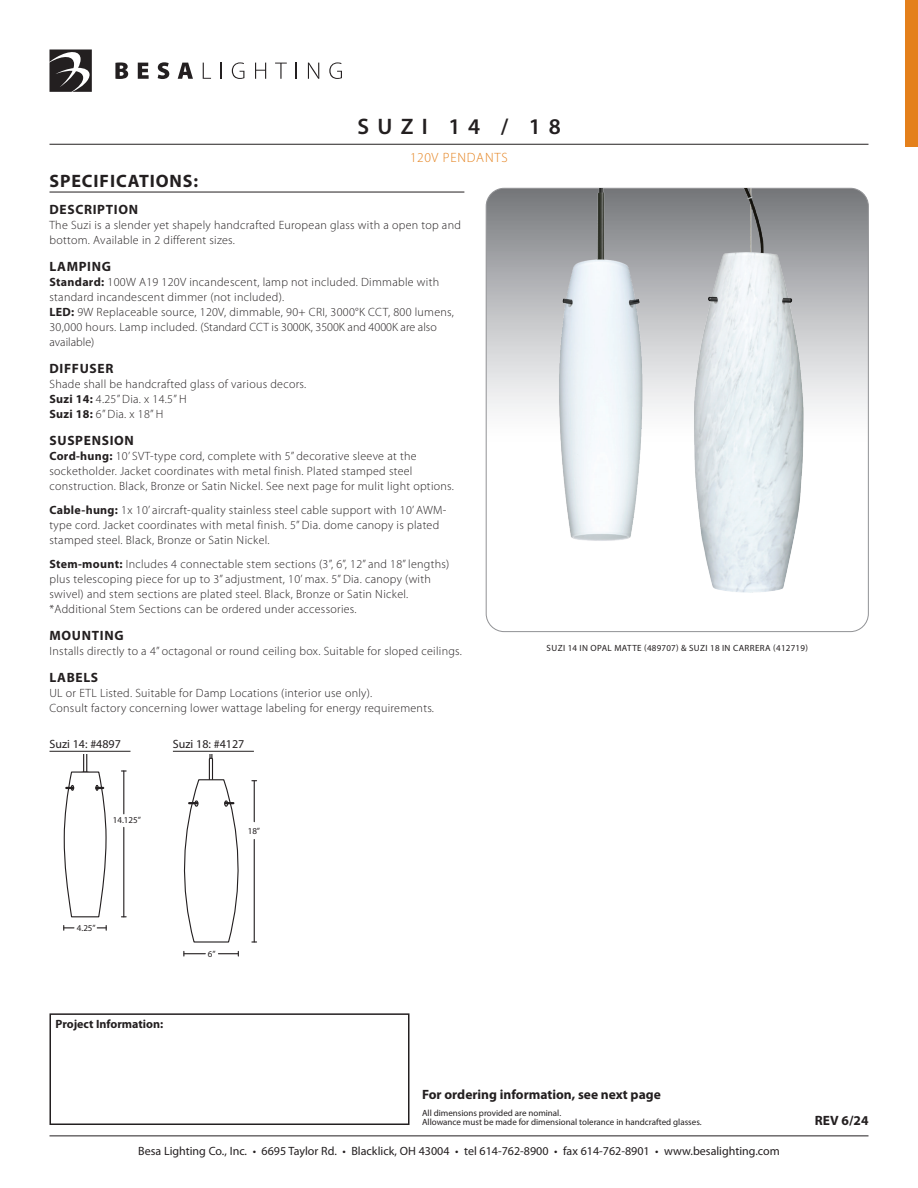
<style>
.page{position:relative;width:918px;height:1188px;background:#fff}
.page>*{position:absolute;margin:0;border:0;box-sizing:border-box;transform-origin:0 0}
.t1{font:600 22.5px "Myriad Pro";letter-spacing:.37em;color:#231f20}
.t2{font:700 18px "Myriad Pro";letter-spacing:.05em;color:#231f20}
.t3{font:700 13.5px "Myriad Pro";letter-spacing:.05em;color:#231f20}
.t4{font:700 13.5px "Myriad Pro";color:#231f20}
.t5{font:300 13.5px "Myriad Pro";letter-spacing:.06em;color:#e4801b}
.t6{font:300 12px/15px "Myriad Pro";letter-spacing:.025em;color:#231f20}
.t7{font:12px "Myriad Pro";color:#231f20}
.t8{font:700 12px "Myriad Pro";color:#231f20}
.t9{font:9px/9px "Myriad Pro";color:#231f20}
.t10{font:9px "Myriad Pro";letter-spacing:.045em;color:#231f20}
.s1{font-weight:700}
</style>
<div class="page">
<hr style="left:50px;top:1136px;width:818px;height:1px;background:#231f20">
<svg style="left:115px;top:62px;width:13px;height:17px"></svg>
<svg style="left:138px;top:63px;width:11px;height:16px"></svg>
<svg style="left:158px;top:62px;width:11px;height:17px"></svg>
<svg style="left:178px;top:63px;width:15px;height:16px"></svg>
<svg style="left:203px;top:63px;width:8px;height:16px"></svg>
<svg style="left:221px;top:63px;width:1px;height:16px"></svg>
<svg style="left:232px;top:62px;width:12px;height:17px"></svg>
<svg style="left:255px;top:63px;width:11px;height:16px"></svg>
<svg style="left:275px;top:63px;width:12px;height:16px"></svg>
<svg style="left:296px;top:63px;width:1px;height:16px"></svg>
<svg style="left:308px;top:63px;width:11px;height:16px"></svg>
<svg style="left:329px;top:62px;width:13px;height:17px"></svg>
<svg style="left:50px;top:50px;width:42px;height:42px"></svg>
<hr style="left:50px;top:144px;width:818px;height:1px;background:#231f20">
<div style="left:905px;top:1px;width:13px;height:146px;background:#e4801b"></div>
<svg style="left:486px;top:188px;width:382px;height:444px"></svg>
<hr style="left:50px;top:192px;width:414px;height:1px;background:#231f20">
<div style="left:50px;top:1013px;width:360px;height:112px;border:2px solid #231f20"></div>
<img style="left:660px;top:188px;width:178px;height:422px">
<img style="left:547px;top:188px;width:119px;height:368px">
<svg style="left:97px;top:926px;width:10px;height:4px"></svg>
<svg style="left:63px;top:926px;width:11px;height:4px"></svg>
<hr style="left:123px;top:827px;width:1px;height:90px;background:#231f20">
<hr style="left:123px;top:771px;width:1px;height:43px;background:#231f20">
<svg style="left:63px;top:754px;width:44px;height:164px"></svg>
<svg style="left:218px;top:951px;width:21px;height:5px"></svg>
<svg style="left:183px;top:951px;width:22px;height:5px"></svg>
<hr style="left:254px;top:839px;width:1px;height:103px;background:#231f20">
<hr style="left:254px;top:781px;width:1px;height:41px;background:#231f20">
<svg style="left:183px;top:754px;width:56px;height:189px"></svg>
<hr style="left:50px;top:751px;width:80px;height:1px;background:#231f20">
<hr style="left:173px;top:751px;width:81px;height:1px;background:#231f20">
<h1 class="t1" style="left:357px;top:112px;width:205px">SUZI 14 / 18</h1>
<p class="t5" style="left:410px;top:149px;width:99px">120V PENDANTS</p>
<h2 class="t2" style="left:50px;top:170px;width:150px">SPECIFICATIONS:</h2>
<p class="t3" style="left:50px;top:201px;width:90px">DESCRIPTION</p>
<p class="t6" style="left:50px;top:218px;width:413px">The Suzi is a slender yet shapely handcrafted European glass with a open top and bottom. Available in 2 different sizes.</p>
<p class="t3" style="left:50px;top:258px;width:63px">LAMPING</p>
<p class="t6" style="left:50px;top:275px;width:406px"><span class="s1">Standard:</span> 100W A19 120V incandescent, lamp not included. Dimmable with standard incandescent dimmer (not included).<br><span class="s1">LED:</span> 9W Replaceable source, 120V, dimmable, 90+ CRI, 3000°K CCT, 800 lumens, 30,000 hours. Lamp included. (Standard CCT is 3000K, 3500K and 4000K are also available)</p>
<p class="t3" style="left:50px;top:360px;width:65px">DIFFUSER</p>
<p class="t6" style="left:50px;top:377px;width:258px">Shade shall be handcrafted glass of various decors.<br><span class="s1">Suzi 14:</span> 4.25” Dia. x 14.5” H<br><span class="s1">Suzi 18:</span> 6” Dia. x 18” H</p>
<p class="t3" style="left:50px;top:432px;width:86px">SUSPENSION</p>
<p class="t6" style="left:50px;top:449px;width:406px"><span class="s1">Cord-hung:</span> 10’ SVT-type cord, complete with 5” decorative sleeve at the socketholder. Jacket coordinates with metal finish. Plated stamped steel construction. Black, Bronze or Satin Nickel. See next page for mulit light options.</p>
<p class="t6" style="left:50px;top:503px;width:398px"><span class="s1">Cable-hung:</span> 1x 10’ aircraft-quality stainless steel cable support with 10’ AWM&shy;type cord. Jacket coordinates with metal finish. 5” Dia. dome canopy is plated stamped steel. Black, Bronze or Satin Nickel.</p>
<p class="t6" style="left:50px;top:557px;width:401px"><span class="s1">Stem-mount:</span> Includes 4 connectable stem sections (3”, 6”, 12” and 18” lengths) plus telescoping piece for up to 3” adjustment, 10’ max. 5” Dia. canopy (with swivel) and stem sections are plated steel. Black, Bronze or Satin Nickel. *Additional Stem Sections can be ordered under accessories.</p>
<p class="t3" style="left:50px;top:627px;width:76px">MOUNTING</p>
<p class="t6" style="left:50px;top:644px;width:414px">Installs directly to a 4” octagonal or round ceiling box. Suitable for sloped ceilings.</p>
<p class="t3" style="left:50px;top:669px;width:50px">LABELS</p>
<p class="t6" style="left:50px;top:686px;width:386px">UL or ETL Listed. Suitable for Damp Locations (interior use only).<br>Consult factory concerning lower wattage labeling for energy requirements.</p>
<p class="t7" style="left:50px;top:736px;width:73px">Suzi 14: #4897</p>
<p class="t7" style="left:173px;top:736px;width:73px">Suzi 18: #4127</p>
<p class="t9" style="left:113px;top:816px;width:30px">14.125”</p>
<p class="t9" style="left:248px;top:827px;width:14px">18”</p>
<p class="t10" style="left:547px;top:642px;width:263px">SUZI 14 IN OPAL MATTE (489707) &amp; SUZI 18 IN CARRERA (412719)</p>
<p class="t9" style="left:77px;top:923px;width:20px">4.25”</p>
<p class="t8" style="left:56px;top:1017px;width:109px">Project Information:</p>
<p class="t9" style="left:208px;top:949px;width:9px">6”</p>
<p class="t4" style="left:422px;top:1086px;width:240px">For ordering information, see next page</p>
<p class="t9" style="left:422px;top:1108px;width:281px">All dimensions provided are nominal.<br>Allowance must be made for dimensional tolerance in handcrafted glasses.</p>
<p class="t7" style="left:138px;top:1144px;width:643px">Besa Lighting Co., Inc. • 6695 Taylor Rd. • Blacklick, OH 43004 • tel 614-762-8900 • fax 614-762-8901 • www.besalighting.com</p>
<p class="t3" style="left:815px;top:1112px;width:55px">REV 6/24</p>
</div>
